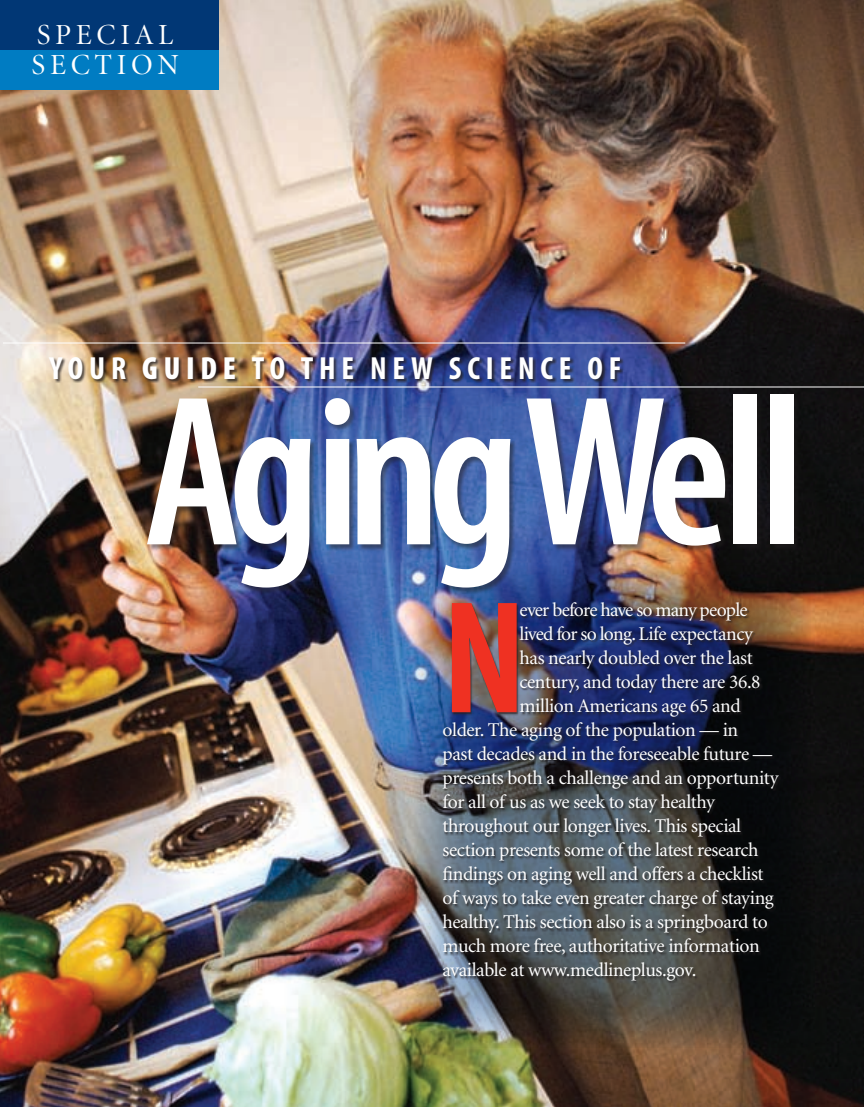
<style>
.page{position:relative;width:864px;height:1107px;background:#fff}
.page>*{position:absolute;margin:0;border:0;box-sizing:border-box;transform-origin:0 0}
.t1{font:600 condensed 216.3px "Myriad Pro";letter-spacing:-.05em;color:#fff}
.t2{font:700 condensed 162px "Myriad Pro";color:#ef3122}
.t3{font:700 condensed 32.1px "Myriad Pro";letter-spacing:.18em;color:#fff}
.t4{font:900 condensed 32.1px "Myriad Pro";color:#fff}
.t5{font:29.1px/30.2px "Minion Display";letter-spacing:.16em;color:#fff}
.t6{font:19.5px "Minion";letter-spacing:-.02em;color:#fff}
.t7{font:19.5px "Minion";letter-spacing:-.04em;color:#fff}
</style>
<div class="page">
<img style="left:0;top:0;width:864px;height:1107px">
<img style="left:412px;top:669px;width:31px;height:379px">
<div style="left:443px;top:603px;width:389px;height:497px;background:#231f20;opacity:.75"></div>
<div style="left:147px;top:395px;width:717px;height:274px;background:#231f20;opacity:.5"></div>
<div style="left:50px;top:357px;width:814px;height:105px;background:#231f20;opacity:.75"></div>
<hr style="left:198px;top:387px;width:666px;height:1px;background:#fff">
<hr style="left:3px;top:343px;width:682px;height:1px;background:#fff">
<div style="left:0;top:5px;width:219px;height:85px;background:#007cc2"></div>
<div style="left:0;top:0;width:219px;height:50px;background:#013775"></div>
<h3 class="t5" style="left:32px;top:21px;width:149px">SPECIAL<br>SECTION</h3>
<h3 class="t3" style="left:50px;top:350px;width:39px">YOUR</h3>
<h3 class="t4" style="left:142px;top:350px;width:61px">Guide</h3>
<h3 class="t3" style="left:252px;top:350px;width:68px">TO THE</h3>
<h3 class="t3" style="left:370px;top:350px;width:148px">NEW SCIENCE</h3>
<h3 class="t3" style="left:588px;top:350px;width:17px">OF</h3>
<h1 class="t1" style="left:144px;top:354px;width:662px">AgingWell</h1>
<h2 class="t2" style="left:442px;top:569px;width:85px">N</h2>
<p class="t7" style="left:520px;top:600px;width:230px">ever before have so many people</p>
<p class="t6" style="left:520px;top:624px;width:235px">lived for so long. Life expectancy</p>
<p class="t6" style="left:520px;top:648px;width:235px">has nearly doubled over the last</p>
<p class="t6" style="left:520px;top:672px;width:243px">century, and today there are 36.8</p>
<p class="t6" style="left:520px;top:696px;width:223px">million Americans age 65 and</p>
<p class="t6" style="left:442px;top:720px;width:297px">older. The aging of the population — in</p>
<p class="t6" style="left:442px;top:744px;width:331px">past decades and in the foreseeable future —</p>
<p class="t6" style="left:442px;top:768px;width:337px">presents both a challenge and an opportunity</p>
<p class="t6" style="left:442px;top:792px;width:274px">for all of us as we seek to stay healthy</p>
<p class="t6" style="left:442px;top:816px;width:300px">throughout our longer lives. This special</p>
<p class="t6" style="left:442px;top:840px;width:318px">section presents some of the latest research</p>
<p class="t6" style="left:442px;top:864px;width:323px">findings on aging well and offers a checklist</p>
<p class="t6" style="left:442px;top:888px;width:333px">of ways to take even greater charge of staying</p>
<p class="t6" style="left:442px;top:912px;width:327px">healthy. This section also is a springboard to</p>
<p class="t6" style="left:442px;top:936px;width:319px">much more free, authoritative information</p>
<p class="t6" style="left:442px;top:960px;width:255px">available at www.medlineplus.gov.</p>
</div>
